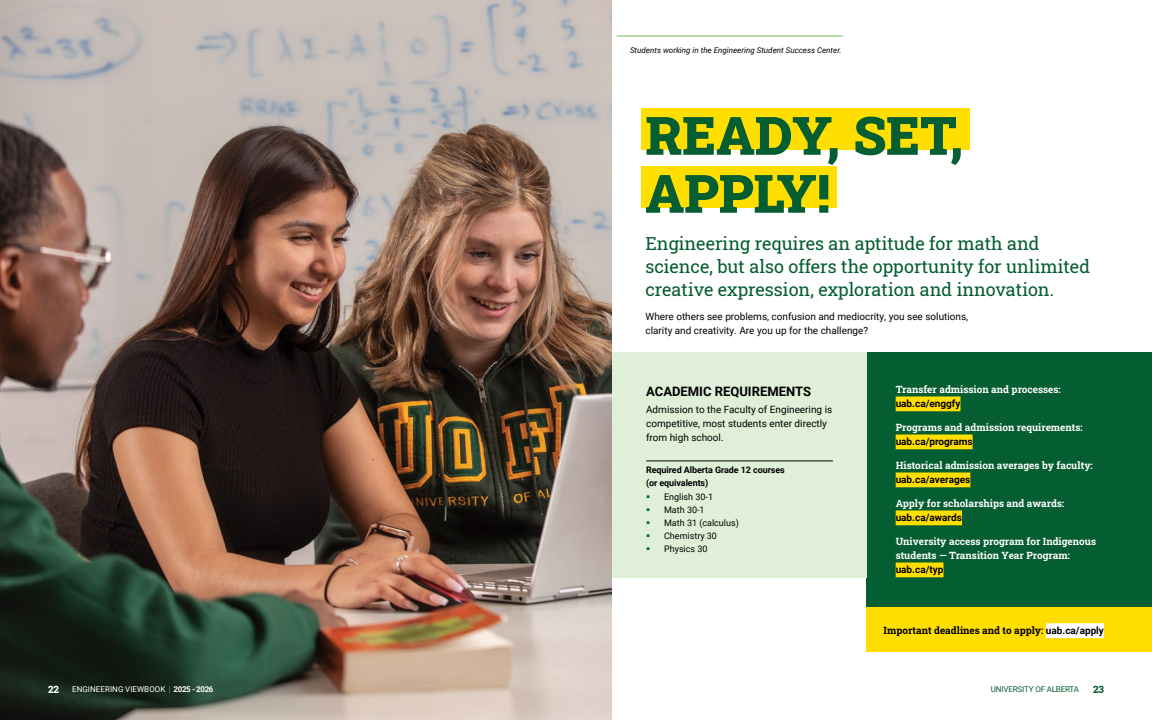
<style>
.page{position:relative;width:1152px;height:720px;background:#fff}
.page>*{position:absolute;margin:0;border:0;box-sizing:border-box;transform-origin:0 0}
.t1{font:900 53px/58px "Roboto Slab";color:#055d32}
.t2{font:18px/23px "Roboto Slab";color:#055d32}
.t3{font:700 13px "Roboto";color:#000}
.t4{font:700 10px/14px "Roboto Slab";color:#fff}
.t5{font:10px/14px "Roboto";color:#000}
.t6{font:700 10px "Roboto";color:#000}
.t7{font:700 10px "Roboto Slab";color:#000}
.t8{font:800 10px "Roboto Slab";color:#fff}
.t9{font:800 10px "Roboto Slab";color:#055d32}
.t10{font:9px/13px "Roboto";color:#000}
.t11{font:700 9px/13px "Roboto";letter-spacing:-.01em;color:#000}
.t12{font:italic 8px "Roboto";color:#000}
.t13{font:8px "Roboto";letter-spacing:.005em;color:#fff}
.t14{font:8px "Roboto";letter-spacing:-.02em;color:#055d32}
.s1{font-family:"Roboto"}
.s2{font-weight:100}
.s3{font-weight:700}
</style>
<div class="page">
<div style="left:867px;top:352px;width:285px;height:255px;background:#055d32"></div>
<hr style="left:616px;top:36px;width:227px;height:1px;background:#73c054">
<div style="left:612px;top:352px;width:255px;height:225px;background:#e0efd8"></div>
<img style="left:0;top:0;width:612px;height:720px">
<div style="left:641px;top:108px;width:329px;height:42px;background:#ffde00"></div>
<div style="left:641px;top:166px;width:195px;height:42px;background:#ffde00"></div>
<div style="left:896px;top:396px;width:65px;height:15px;background:#ffde00"></div>
<div style="left:896px;top:434px;width:77px;height:15px;background:#ffde00"></div>
<div style="left:896px;top:472px;width:74px;height:15px;background:#ffde00"></div>
<div style="left:896px;top:510px;width:66px;height:15px;background:#ffde00"></div>
<div style="left:896px;top:563px;width:48px;height:14px;background:#ffde00"></div>
<div style="left:867px;top:607px;width:285px;height:45px;background:#ffde00"></div>
<div style="left:1046px;top:623px;width:58px;height:15px;background:#fff"></div>
<hr style="left:646px;top:461px;width:187px;height:1px;background:#000">
<p class="t12" style="left:630px;top:45px;width:213px">Students working in the Engineering Student Success Center.</p>
<h1 class="t1" style="left:645px;top:105px;width:320px">READY, SET,<br>APPLY!</h1>
<h2 class="t2" style="left:645px;top:231px;width:446px">Engineering requires an aptitude for math and science, but also offers the opportunity for unlimited creative expression, exploration and innovation.</h2>
<p class="t5" style="left:645px;top:309px;width:324px">Where others see problems, confusion and mediocrity, you see solutions, clarity and creativity. Are you up for the challenge?</p>
<h3 class="t3" style="left:646px;top:382px;width:167px">ACADEMIC REQUIREMENTS</h3>
<p class="t5" style="left:646px;top:402px;width:188px">Admission to the Faculty of Engineering is competitive, most students enter directly from high school.</p>
<p class="t11" style="left:646px;top:463px;width:140px">Required Alberta Grade 12 courses (or equivalents)</p>
<p class="t10" style="left:664px;top:490px;width:76px">English 30-1<br>Math 30-1<br>Math 31 (calculus)<br>Chemistry 30<br>Physics 30</p>
<p class="t4" style="left:896px;top:382px;width:167px">Transfer admission and processes:</p>
<p class="t6" style="left:896px;top:396px;width:66px">uab.ca/enggfy</p>
<p class="t4" style="left:896px;top:420px;width:188px">Programs and admission requirements:</p>
<p class="t6" style="left:896px;top:434px;width:78px">uab.ca/programs</p>
<p class="t4" style="left:896px;top:458px;width:199px">Historical admission averages by faculty:</p>
<p class="t6" style="left:896px;top:472px;width:76px">uab.ca/averages</p>
<p class="t4" style="left:896px;top:496px;width:170px">Apply for scholarships and awards:</p>
<p class="t6" style="left:896px;top:510px;width:68px">uab.ca/awards</p>
<p class="t4" style="left:896px;top:534px;width:202px">University access program for Indigenous students — Transition Year Program:</p>
<p class="t6" style="left:896px;top:562px;width:49px">uab.ca/typ</p>
<p class="t7" style="left:884px;top:623px;width:222px">Important deadlines and to apply: <span class="s1">uab.ca/apply</span></p>
<p class="t8" style="left:48px;top:683px;width:13px">22</p>
<p class="t13" style="left:72px;top:684px;width:143px">ENGINEERING VIEWBOOK <span class="s2">|</span> <span class="s3">2025 - 2026</span></p>
<p class="t14" style="left:991px;top:684px;width:90px">UNIVERSITY OF ALBERTA</p>
<p class="t9" style="left:1093px;top:683px;width:12px">23</p>
</div>
